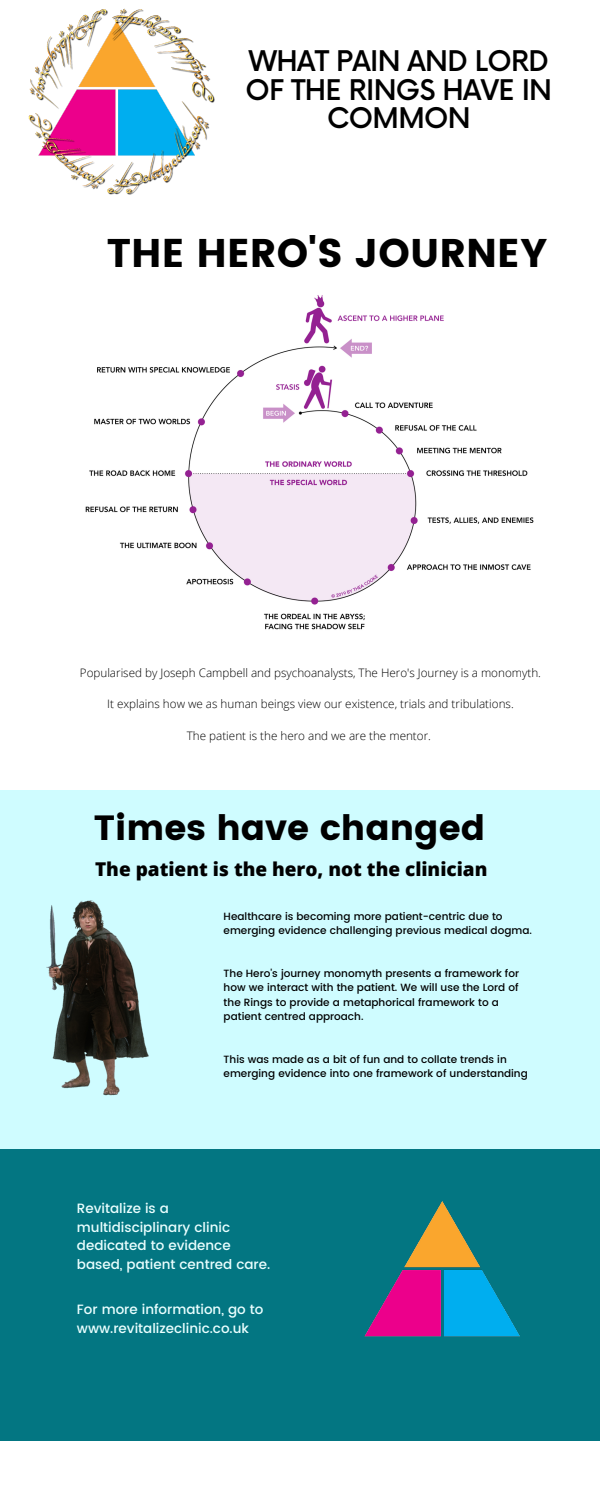
<style>
.page{position:relative;width:600px;height:1500px;background:#fff}
.page>*{position:absolute;margin:0;border:0;box-sizing:border-box;transform-origin:0 0}
.t1{font:40px "Poppins";color:#000}
.t2{font:35px "Poppins";color:#000}
.t3{font:500 27.8px/28.5px "Now";letter-spacing:-.025em;color:#000;text-align:center}
.t4{font:800 19px "Open Sans";color:#000}
.t5{font:500 13.5px/18.5px "Poppins";color:#ebffff}
.t6{font:300 11.7px "Open Sans";color:#000}
.t7{font:500 10.5px/14.2px "Poppins";color:#000}
</style>
<div class="page">
<div style="left:0;top:790px;width:600px;height:505px;background:#cffcff"></div>
<div style="left:0;top:1149px;width:600px;height:292px;background:#037682"></div>
<img style="left:28px;top:8px;width:187px;height:187px">
<img style="left:85px;top:295px;width:449px;height:335px">
<img style="left:46px;top:900px;width:103px;height:196px">
<img style="left:364px;top:1202px;width:156px;height:135px">
<p class="t3" style="left:246px;top:48px;width:308px">WHAT PAIN AND LORD<br>OF THE RINGS HAVE IN<br>COMMON</p>
<p class="t1" style="left:107px;top:230px;width:442px">THE HERO'S JOURNEY</p>
<p class="t6" style="left:80px;top:664px;width:463px">Popularised by Joseph Campbell and psychoanalysts, The Hero's Journey is a monomyth.</p>
<p class="t6" style="left:107px;top:696px;width:408px">It explains how we as human beings view our existence, trials and tribulations.</p>
<p class="t6" style="left:187px;top:727px;width:246px">The patient is the hero and we are the mentor.</p>
<p class="t2" style="left:94px;top:807px;width:393px">Times have changed</p>
<p class="t4" style="left:95px;top:856px;width:394px">The patient is the hero, not the clinician</p>
<p class="t7" style="left:224px;top:909px;width:310px">Healthcare is becoming more patient-centric due to emerging evidence challenging previous medical dogma.</p>
<p class="t7" style="left:224px;top:966px;width:297px">The Hero's journey monomyth presents a framework for how we interact with the patient. We will use the Lord of the Rings to provide a metaphorical framework to a patient centred approach.</p>
<p class="t7" style="left:224px;top:1052px;width:306px">This was made as a bit of fun and to collate trends in emerging evidence into one framework of understanding</p>
<p class="t5" style="left:77px;top:1200px;width:195px">Revitalize is a multidisciplinary clinic dedicated to evidence based, patient centred care.</p>
<p class="t5" style="left:77px;top:1301px;width:188px">For more information, go to www.revitalizeclinic.co.uk</p>
</div>
